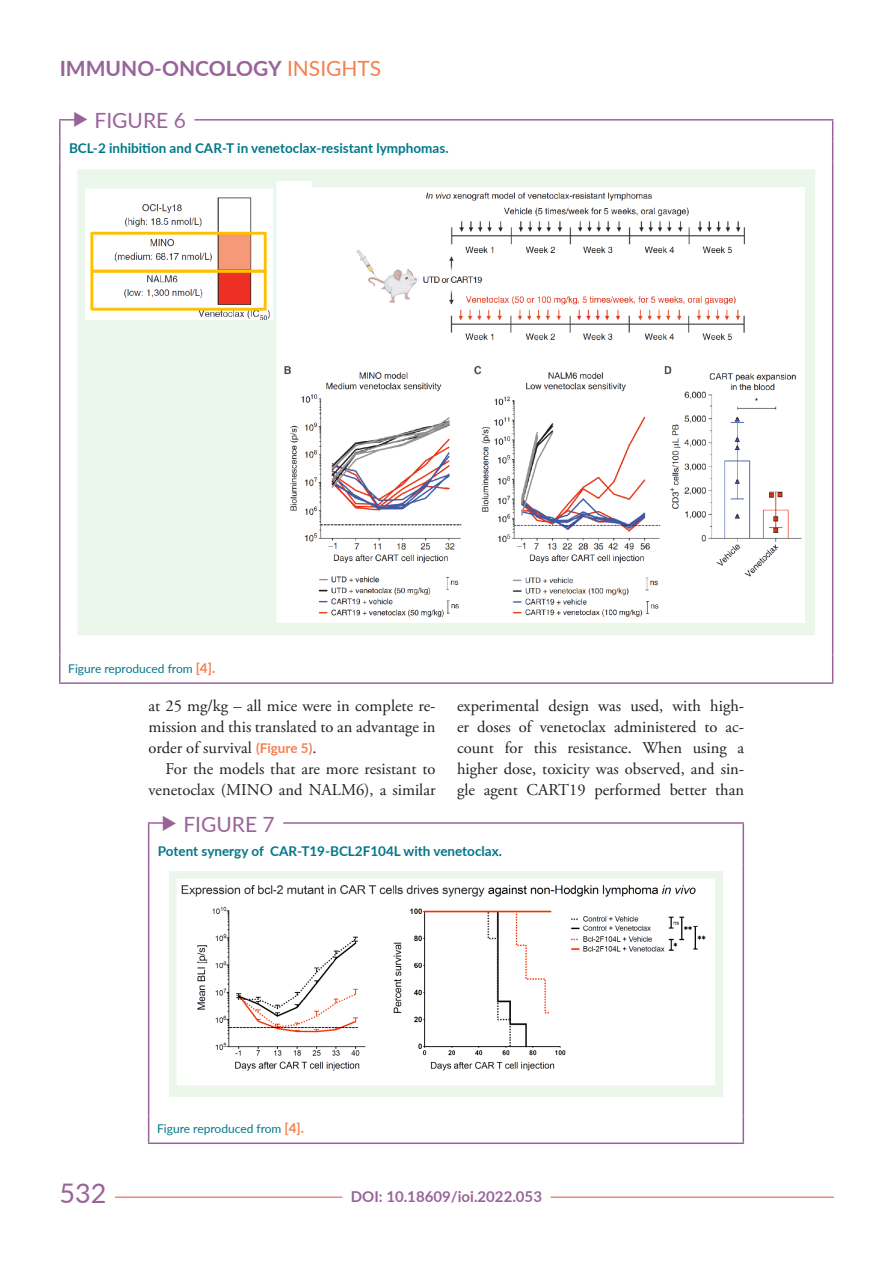
<style>
.page{position:relative;width:893px;height:1263px;background:#fff}
.page>*{position:absolute;margin:0;border:0;box-sizing:border-box;transform-origin:0 0}
.t1{font:27px "Lato";color:#99639a}
.t2{font:700 21px "Lato";color:#99639a}
.t3{font:21px "Lato";color:#99639a}
.body{font:16.5px/21px "Adobe Garamond Pro";color:#231f20;text-align:justify}
.t4{font:700 15px "Lato";color:#99639a}
.figuretitle{font:700 13.5px "Lato";color:#027788}
.figurefootnote{font:12px "Lato";color:#027788}
.s1{font-weight:400;color:#f57f4f}
.s2{font-weight:700;font-size:13.5px;color:#f57f4f}
.s3{font-family:"Lato";font-weight:700;font-size:13.5px;color:#f57f4f}
</style>
<div class="page">
<hr style="left:60px;top:1196px;width:774px;height:2px;background:#f05348">
<div style="left:60px;top:1191px;width:55px;height:12px;background:#fff"></div>
<div style="left:342px;top:1185px;width:209px;height:17px;background:#fff"></div>
<hr style="left:59px;top:119px;width:774px;height:2px;background:#99639a">
<hr style="left:59px;top:121px;width:2px;height:21px;background:#99639a">
<hr style="left:59px;top:142px;width:2px;height:20px;background:#99639a">
<svg style="left:832px;top:121px;width:1px;height:41px"></svg>
<hr style="left:59px;top:162px;width:2px;height:493px;background:#99639a">
<hr style="left:832px;top:162px;width:1px;height:493px;background:#99639a">
<hr style="left:59px;top:655px;width:2px;height:27px;background:#99639a">
<svg style="left:832px;top:655px;width:1px;height:27px"></svg>
<hr style="left:59px;top:682px;width:774px;height:2px;background:#99639a">
<div style="left:82px;top:108px;width:112px;height:25px;background:#fff"></div>
<img style="left:77px;top:169px;width:738px;height:466px">
<hr style="left:148px;top:822px;width:596px;height:2px;background:#99639a">
<svg style="left:148px;top:824px;width:1px;height:41px"></svg>
<svg style="left:743px;top:824px;width:1px;height:41px"></svg>
<hr style="left:148px;top:865px;width:1px;height:250px;background:#99639a">
<hr style="left:743px;top:865px;width:1px;height:250px;background:#99639a">
<svg style="left:148px;top:1115px;width:1px;height:27px"></svg>
<svg style="left:743px;top:1115px;width:1px;height:27px"></svg>
<hr style="left:148px;top:1142px;width:596px;height:2px;background:#99639a">
<div style="left:171px;top:811px;width:112px;height:25px;background:#fff"></div>
<img style="left:170px;top:872px;width:552px;height:225px">
<svg style="left:163px;top:822px;width:8px;height:2px"></svg>
<p class="t2" style="left:60px;top:53px;width:323px">IMMUNO-ONCOLOGY <span class="s1">INSIGHTS</span></p>
<p class="t3" style="left:95px;top:106px;width:93px">FIGURE 6</p>
<p class="figuretitle" style="left:69px;top:138px;width:381px">BCL-2 inhibition and CAR-T in venetoclax-resistant lymphomas.</p>
<p class="figurefootnote" style="left:68px;top:660px;width:148px">Figure reproduced from <span class="s2">[4].</span></p>
<p class="body" style="left:148px;top:696px;width:289px">at 25 mg/kg – all mice were in complete re&shy;mission and this translated to an advantage in order of survival <span class="s3">(Figure 5)</span>.</p>
<p class="body" style="left:148px;top:759px;width:289px;text-align:right">For the models that are more resistant to venetoclax (MINO and NALM6), a similar</p>
<p class="body" style="left:457px;top:696px;width:289px">experimental design was used, with high&shy;er doses of venetoclax administered to ac&shy;count for this resistance. When using a higher dose, toxicity was observed, and sin&shy;gle agent CART19 performed better than</p>
<p class="t3" style="left:183px;top:809px;width:93px">FIGURE 7</p>
<p class="figuretitle" style="left:158px;top:841px;width:346px">Potent synergy of CAR-T19-BCL2F104L with venetoclax.</p>
<p class="figurefootnote" style="left:157px;top:1120px;width:148px">Figure reproduced from <span class="s2">[4].</span></p>
<h1 class="t1" style="left:60px;top:1174px;width:48px">532</h1>
<p class="t4" style="left:351px;top:1185px;width:193px">DOI: 10.18609/ioi.2022.053</p>
</div>
